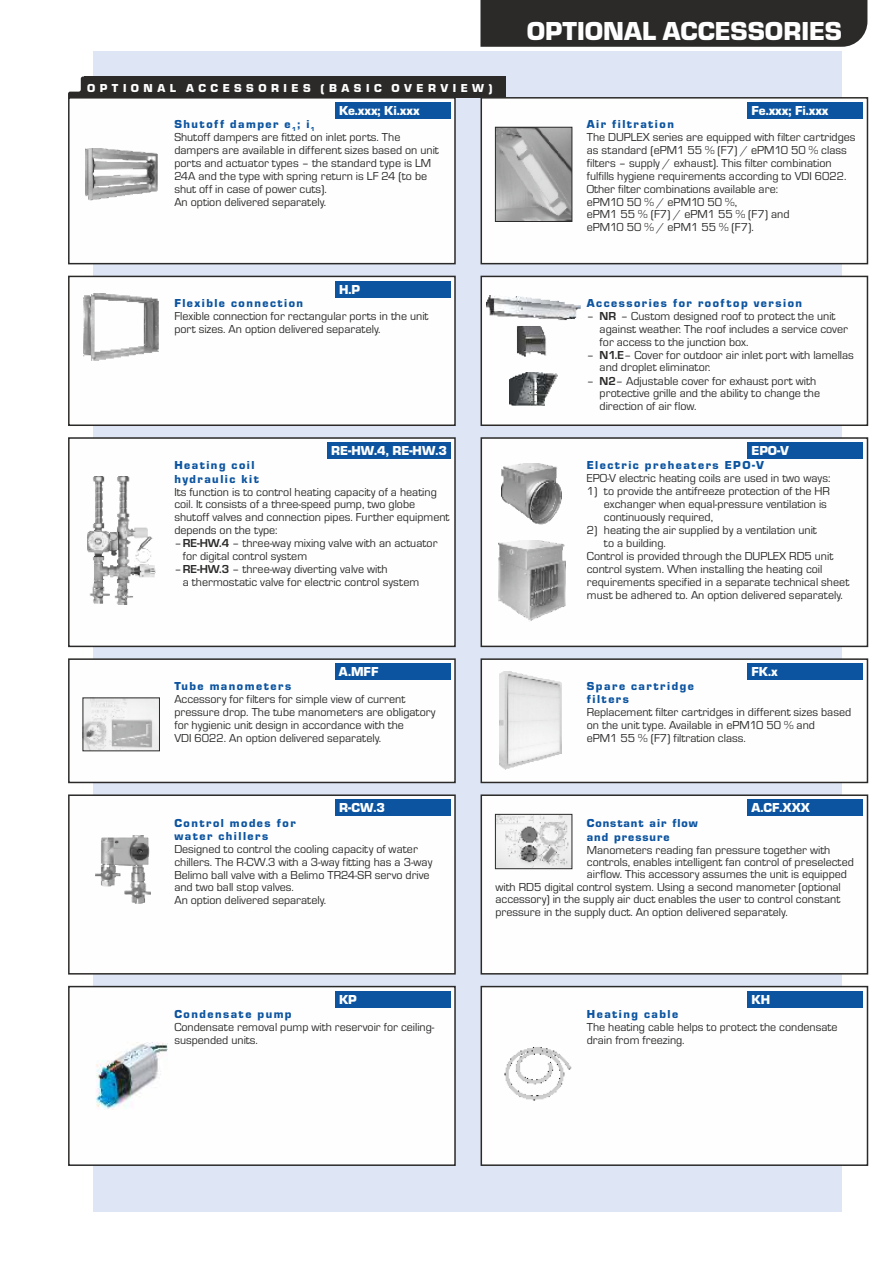
<style>
.page{position:relative;width:893px;height:1263px;background:#fff}
.page>*{position:absolute;margin:0;border:0;box-sizing:border-box;transform-origin:0 0}
.t1{font:27px "Eurostile TEE Blac";color:#fefefe}
.t2{font:13.5px "Eurostile TEE Blac";color:#fefefe}
.t3{font:12px/12.9px "Eurostile TEE";color:#2b2a29}
.t4{font:12px/13.2px "Eurostile TEE Blac";letter-spacing:.125em;color:#0c54a0}
.t5{font:12px "Eurostile TEE Blac";letter-spacing:.375em;color:#fefefe}
.t6{font:12px/13.2px "Eurostile TEE Blac";letter-spacing:.08em;color:#0c54a0}
.t7{font:6px "Eurostile TEE Blac";color:#0c54a0}
.s1{font-weight:700}
</style>
<div class="page">
<div style="left:480px;top:0;width:387px;height:47px;background:#2b2a29"></div>
<div style="left:94px;top:51px;width:748px;height:1161px;background:#dee6f5"></div>
<div style="left:68px;top:98px;width:388px;height:167px;background:#fefefe"></div>
<div style="left:68px;top:275px;width:388px;height:152px;background:#fefefe"></div>
<svg style="left:68px;top:77px;width:16px;height:21px"></svg>
<div style="left:84px;top:77px;width:422px;height:21px;background:#2b2a29"></div>
<div style="left:480px;top:97px;width:389px;height:168px;background:#fefefe"></div>
<div style="left:335px;top:102px;width:116px;height:17px;background:#0c54a0"></div>
<div style="left:748px;top:102px;width:115px;height:17px;background:#0c54a0"></div>
<div style="left:335px;top:281px;width:116px;height:16px;background:#0c54a0"></div>
<div style="left:480px;top:658px;width:389px;height:126px;background:#fefefe"></div>
<div style="left:748px;top:663px;width:115px;height:17px;background:#0c54a0"></div>
<svg style="left:68px;top:658px;width:388px;height:126px;background:#f5f5f5"></svg>
<div style="left:480px;top:794px;width:389px;height:181px;background:#fefefe"></div>
<img style="left:497px;top:129px;width:73px;height:91px">
<div style="left:495px;top:127px;width:77px;height:95px;border:1px solid #2b2a29"></div>
<img style="left:85px;top:700px;width:73px;height:49px">
<img style="left:497px;top:816px;width:73px;height:51px">
<div style="left:495px;top:814px;width:77px;height:55px;border:1px solid #2b2a29"></div>
<div style="left:480px;top:437px;width:389px;height:211px;background:#fefefe"></div>
<img style="left:498px;top:540px;width:68px;height:82px">
<img style="left:502px;top:464px;width:60px;height:60px">
<img style="left:499px;top:672px;width:62px;height:98px">
<div style="left:748px;top:442px;width:115px;height:17px;background:#0c54a0"></div>
<div style="left:335px;top:663px;width:116px;height:17px;background:#0c54a0"></div>
<div style="left:748px;top:799px;width:115px;height:17px;background:#0c54a0"></div>
<div style="left:68px;top:794px;width:388px;height:181px;background:#fefefe"></div>
<div style="left:335px;top:799px;width:116px;height:17px;background:#0c54a0"></div>
<img style="left:95px;top:836px;width:55px;height:67px">
<div style="left:68px;top:436px;width:388px;height:212px;background:#fefefe"></div>
<div style="left:327px;top:442px;width:124px;height:17px;background:#0c54a0"></div>
<img style="left:87px;top:477px;width:69px;height:127px">
<div style="left:480px;top:275px;width:389px;height:151px;background:#fefefe"></div>
<img style="left:83px;top:293px;width:76px;height:69px">
<img style="left:85px;top:148px;width:72px;height:53px">
<div style="left:480px;top:985px;width:389px;height:181px;background:#fefefe"></div>
<div style="left:68px;top:985px;width:388px;height:182px;background:#fefefe"></div>
<img style="left:78px;top:1043px;width:89px;height:66px">
<img style="left:480px;top:1033px;width:112px;height:86px">
<img style="left:486px;top:295px;width:96px;height:62px">
<img style="left:510px;top:373px;width:48px;height:34px">
<div style="left:748px;top:991px;width:115px;height:17px;background:#0c54a0"></div>
<div style="left:335px;top:991px;width:116px;height:17px;background:#0c54a0"></div>
<h1 class="t1" style="left:527px;top:22px;width:317px">OPTIONAL ACCESSORIES</h1>
<p class="t5" style="left:87px;top:84px;width:407px">OPTIONAL ACCESSORIES (BASIC OVERVIEW)</p>
<p class="t2" style="left:339px;top:106px;width:82px">Ke.xxx; Ki.xxx</p>
<p class="t2" style="left:751px;top:106px;width:79px">Fe.xxx; Fi.xxx</p>
<p class="t4" style="left:174px;top:119px;width:137px">Shutoff damper e ; i</p>
<p class="t7" style="left:292px;top:127px;width:5px">1</p>
<p class="t7" style="left:311px;top:127px;width:5px">1</p>
<p class="t3" style="left:174px;top:132px;width:266px">Shutoff dampers are fitted on inlet ports. The dampers are available in different sizes based on unit ports and actuator types – the standard type is LM 24A and the type with spring return is LF 24 (to be shut off in case of power cuts).<br>An option delivered separately.</p>
<p class="t4" style="left:587px;top:119px;width:89px">Air filtration</p>
<p class="t3" style="left:587px;top:132px;width:270px">The DUPLEX series are equipped with filter cartridges as standard (ePM1 55 % (F7) / ePM10 50 % class filters – supply / exhaust). This filter combination fulfills hygiene requirements according to VDI 6022.<br>Other filter combinations available are:<br>ePM10 50 % / ePM10 50 %,<br>ePM1 55 % (F7) / ePM1 55 % (F7) and<br>ePM10 50 % / ePM1 55 % (F7).</p>
<p class="t2" style="left:339px;top:285px;width:23px">H.P</p>
<p class="t4" style="left:174px;top:297px;width:130px">Flexible connection</p>
<p class="t3" style="left:174px;top:310px;width:256px">Flexible connection for rectangular ports in the unit port sizes. An option delivered separately.</p>
<p class="t4" style="left:587px;top:297px;width:217px">Accessories for rooftop version</p>
<p class="t3" style="left:600px;top:310px;width:250px;text-indent:-13px">– <span class="s1">NR</span> – Custom designed roof to protect the unit against weather. The roof includes a service cover for access to the junction box.</p>
<p class="t3" style="left:600px;top:349px;width:256px;text-indent:-13px">– <span class="s1">N1.E</span>– Cover for outdoor air inlet port with lamellas and droplet eliminator.</p>
<p class="t3" style="left:600px;top:375px;width:222px;text-indent:-13px">– <span class="s1">N2</span>– Adjustable cover for exhaust port with protective grille and the ability to change the direction of air flow.</p>
<p class="t2" style="left:331px;top:446px;width:117px">RE-HW.4, RE-HW.3</p>
<p class="t2" style="left:751px;top:446px;width:39px">EPO-V</p>
<p class="t4" style="left:174px;top:460px;width:86px">Heating coil hydraulic kit</p>
<p class="t3" style="left:174px;top:486px;width:277px">Its function is to control heating capacity of a heating coil. It consists of a three-speed pump, two globe shutoff valves and connection pipes. Further equipment depends on the type:</p>
<p class="t3" style="left:183px;top:538px;width:256px;text-indent:-9px">– <span class="s1">RE-HW.4</span> – three-way mixing valve with an actuator for digital control system</p>
<p class="t3" style="left:183px;top:564px;width:238px;text-indent:-9px">– <span class="s1">RE-HW.3</span> – three-way diverting valve with<br>a thermostatic valve for electric control system</p>
<p class="t4" style="left:587px;top:460px;width:179px">Electric preheaters EPO-V</p>
<p class="t3" style="left:587px;top:473px;width:245px">EPO-V electric heating coils are used in two ways:</p>
<p class="t3" style="left:604px;top:486px;width:228px;text-indent:-17px">1) to provide the antifreeze protection of the HR exchanger when equal-pressure ventilation is continuously required,</p>
<p class="t3" style="left:587px;top:525px;width:232px">2) heating the air supplied by a ventilation unit</p>
<p class="t3" style="left:604px;top:538px;width:64px">to a building.</p>
<p class="t3" style="left:587px;top:551px;width:248px">Control is provided through the DUPLEX RD5 unit</p>
<p class="t3" style="left:587px;top:563px;width:237px">control system. When installing the heating coil</p>
<p class="t3" style="left:587px;top:576px;width:264px">requirements specified in a separate technical sheet</p>
<p class="t3" style="left:587px;top:589px;width:258px">must be adhered to. An option delivered separately.</p>
<p class="t2" style="left:339px;top:667px;width:41px">A.MFF</p>
<p class="t2" style="left:751px;top:667px;width:28px">FK.x</p>
<p class="t4" style="left:174px;top:681px;width:118px">Tube manometers</p>
<p class="t3" style="left:174px;top:694px;width:263px">Accessory for filters for simple view of current pressure drop. The tube manometers are obligatory for hygienic unit design in accordance with the<br>VDI 6022. An option delivered separately.</p>
<p class="t4" style="left:587px;top:681px;width:108px">Spare cartridge filters</p>
<p class="t3" style="left:587px;top:707px;width:266px">Replacement filter cartridges in different sizes based on the unit type. Available in ePM10 50 % and<br>ePM1 55 % (F7) filtration class.</p>
<p class="t2" style="left:339px;top:803px;width:48px">R-CW.3</p>
<p class="t2" style="left:751px;top:803px;width:60px">A.CF.XXX</p>
<p class="t4" style="left:174px;top:817px;width:123px">Control modes for water chillers</p>
<p class="t3" style="left:174px;top:843px;width:260px">Designed to control the cooling capacity of water chillers. The R-CW.3 with a 3-way fitting has a 3-way Belimo ball valve with a Belimo TR24-SR servo drive and two ball stop valves.<br>An option delivered separately.</p>
<p class="t6" style="left:587px;top:818px;width:112px">Constant air flow and pressure</p>
<p class="t3" style="left:587px;top:844px;width:245px">Manometers reading fan pressure together with</p>
<p class="t3" style="left:587px;top:857px;width:269px">controls, enables intelligent fan control of preselected</p>
<p class="t3" style="left:587px;top:869px;width:262px">airflow. This accessory assumes the unit is equipped</p>
<p class="t3" style="left:495px;top:881px;width:347px">with RD5 digital control system. Using a second manometer (optional</p>
<p class="t3" style="left:495px;top:894px;width:346px">accessory) in the supply air duct enables the user to control constant</p>
<p class="t3" style="left:495px;top:906px;width:294px">pressure in the supply duct. An option delivered separately.</p>
<p class="t2" style="left:339px;top:995px;width:19px">KP</p>
<p class="t2" style="left:751px;top:995px;width:20px">KH</p>
<p class="t4" style="left:174px;top:1008px;width:119px">Condensate pump</p>
<p class="t3" style="left:174px;top:1021px;width:262px">Condensate removal pump with reservoir for ceiling&shy;suspended units.</p>
<p class="t4" style="left:587px;top:1008px;width:93px">Heating cable</p>
<p class="t3" style="left:587px;top:1021px;width:252px">The heating cable helps to protect the condensate drain from freezing.</p>
</div>
